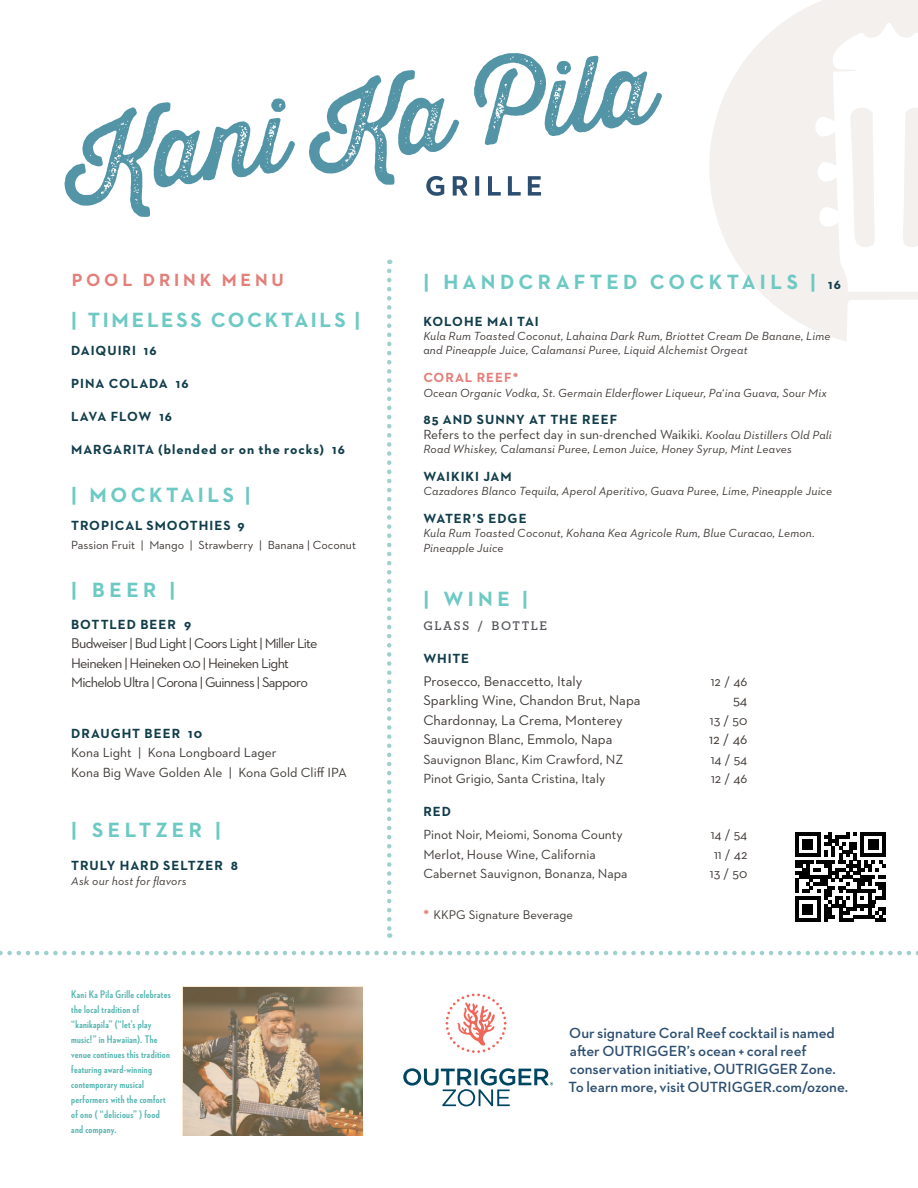
<style>
.page{position:relative;width:918px;height:1188px;background:#fff}
.page>*{position:absolute;margin:0;border:0;box-sizing:border-box;transform-origin:0 0}
.t1{font:700 21px "Neutraface 2 Text";letter-spacing:.19em;color:#6dc9c4}
.t2{font:700 21px "Neutraface 2 Text";letter-spacing:.13em;color:#6dc9c4}
.t3{font:700 21px "Neutraface 2 Text";letter-spacing:.165em;color:#6dc9c4}
.t4{font:700 18px "Neutraface 2 Text";letter-spacing:.21em;color:#e47e79}
.t5{font:600 15px/18px "Neutraface 2 Text";color:#2c4e70}
.t6{font:14.25px "Neutraface 2 Text";letter-spacing:-.015em;color:#3e3835}
.t7{font:14.25px/19.5px "Neutraface 2 Text";letter-spacing:-.05em;color:#3e3835}
.t8{font:13.5px/14.4px "Neutraface 2 Text";color:#3e3835}
.t9{font:700 13.5px "Neutraface 2 Text";letter-spacing:.065em;color:#113d4a}
.t10{font:700 13.5px "Neutraface 2 Text";letter-spacing:.035em;color:#113d4a}
.t11{font:700 13.5px "Neutraface 2 Text";letter-spacing:.07em;color:#e47e7a}
.t12{font:12.75px "Neutraface 2 Text";color:#3e3835}
.t13{font:600 12.75px "Neutraface Slab Text";letter-spacing:.115em;color:#54555a}
.t14{font:italic 12px/14.4px "Neutraface 2 Text";letter-spacing:.015em;color:#3e3835}
.t15{font:12px "Neutraface 2 Text";color:#3e3835}
.t16{font:700 11.25px/15px "Neutraface 2 Condensed";letter-spacing:.025em;color:#5bb7b3}
.s1{font-size:13.5px;color:#113d4a}
.s2{font-weight:700;color:#113d4a}
.s3{font-style:italic;font-size:12px}
.s4{font-weight:700;font-size:13.5px;color:#e47e79}
</style>
<div class="page">
<svg style="left:387px;top:271px;width:5px;height:667px"></svg>
<svg style="left:709px;top:0;width:209px;height:341px;fill:#f3f0ee"></svg>
<svg style="left:64px;top:53px;width:598px;height:164px"></svg>
<svg style="left:795px;top:832px;width:91px;height:90px"></svg>
<hr style="left:795px;top:918px;width:25px;height:4px;background:#000">
<div style="left:802px;top:904px;width:11px;height:11px;background:#000"></div>
<svg style="left:0;top:951px;width:918px;height:4px"></svg>
<svg style="left:183px;top:986px;width:180px;height:150px;background:#a48d71"></svg>
<svg style="left:446px;top:994px;width:61px;height:59px"></svg>
<svg style="left:403px;top:1068px;width:150px;height:38px"></svg>
<p class="t4" style="left:72px;top:269px;width:214px">POOL DRINK MENU</p>
<p class="t2" style="left:71px;top:306px;width:290px">| TIMELESS COCKTAILS |</p>
<p class="t9" style="left:71px;top:342px;width:87px">DAIQUIRI 16</p>
<p class="t9" style="left:71px;top:375px;width:119px">PINA COLADA 16</p>
<p class="t10" style="left:71px;top:408px;width:102px">LAVA FLOW 16</p>
<p class="t9" style="left:71px;top:441px;width:275px">MARGARITA (blended or on the rocks) 16</p>
<p class="t3" style="left:71px;top:481px;width:181px">| MOCKTAILS |</p>
<p class="t9" style="left:71px;top:516px;width:175px">TROPICAL SMOOTHIES 9</p>
<p class="t15" style="left:71px;top:537px;width:286px">Passion Fruit | Mango | Strawberry | Banana | Coconut</p>
<p class="t1" style="left:71px;top:576px;width:106px">| BEER |</p>
<p class="t9" style="left:71px;top:616px;width:122px">BOTTLED BEER 9</p>
<p class="t7" style="left:71px;top:634px;width:248px">Budweiser | Bud Light | Coors Light | Miller Lite<br>Heineken | Heineken 0.0 | Heineken Light<br>Michelob Ultra | Corona | Guinness | Sapporo</p>
<p class="t9" style="left:71px;top:724px;width:133px">DRAUGHT BEER 10</p>
<p class="t8" style="left:71px;top:743px;width:277px;line-height:19.5px">Kona Light | Kona Longboard Lager<br>Kona Big Wave Golden Ale | Kona Gold Cliff IPA</p>
<p class="t1" style="left:71px;top:817px;width:151px">| SELTZER |</p>
<p class="t9" style="left:71px;top:857px;width:168px">TRULY HARD SELTZER 8</p>
<p class="t14" style="left:71px;top:873px;width:117px">Ask our host for flavors</p>
<p class="t16" style="left:71px;top:987px;width:101px">Kani Ka Pila Grille celebrates the local tradition of “kanikapila” (“let’s play music!” in Hawaiian). The venue continues this tradition featuring award-winning contemporary musical performers with the comfort of ono ( “delicious” ) food and company.</p>
<p class="t1" style="left:423px;top:268px;width:419px">| HANDCRAFTED COCKTAILS | <span class="s1">16</span></p>
<p class="t9" style="left:423px;top:312px;width:117px">KOLOHE MAI TAI</p>
<p class="t14" style="left:423px;top:329px;width:409px">Kula Rum Toasted Coconut, Lahaina Dark Rum, Briottet Cream De Banane, Lime and Pineapple Juice, Calamansi Puree, Liquid Alchemist Orgeat</p>
<p class="t11" style="left:423px;top:369px;width:97px">CORAL REEF*</p>
<p class="t14" style="left:423px;top:385px;width:405px">Ocean Organic Vodka, St. Germain Elderflower Liqueur, Pa‘ina Guava, Sour Mix</p>
<p class="t8" style="left:423px;top:412px;width:410px"><span class="s2">85 AND SUNNY AT THE REEF<br></span>Refers to the perfect day in sun-drenched Waikiki. <span class="s3">Koolau Distillers Old Pali</span></p>
<p class="t14" style="left:423px;top:442px;width:370px">Road Whiskey, Calamansi Puree, Lemon Juice, Honey Syrup, Mint Leaves</p>
<p class="t9" style="left:423px;top:468px;width:90px">WAIKIKI JAM</p>
<p class="t14" style="left:423px;top:484px;width:410px">Cazadores Blanco Tequila, Aperol Aperitivo, Guava Puree, Lime, Pineapple Juice</p>
<p class="t9" style="left:423px;top:510px;width:105px">WATER’S EDGE</p>
<p class="t14" style="left:423px;top:526px;width:393px">Kula Rum Toasted Coconut, Kohana Kea Agricole Rum, Blue Curacao, Lemon.<br>Pineapple Juice</p>
<p class="t1" style="left:423px;top:586px;width:106px">| WINE |</p>
<p class="t13" style="left:423px;top:618px;width:125px">GLASS / BOTTLE</p>
<p class="t9" style="left:423px;top:650px;width:47px">WHITE</p>
<p class="t6" style="left:423px;top:672px;width:160px">Prosecco, Benaccetto, Italy</p>
<p class="t8" style="left:711px;top:674px;width:38px">12 / 46</p>
<p class="t6" style="left:423px;top:692px;width:219px">Sparkling Wine, Chandon Brut, Napa</p>
<p class="t6" style="left:733px;top:692px;width:16px">54</p>
<p class="t6" style="left:423px;top:711px;width:201px">Chardonnay, La Crema, Monterey</p>
<p class="t8" style="left:710px;top:713px;width:39px">13 / 50</p>
<p class="t6" style="left:423px;top:731px;width:191px">Sauvignon Blanc, Emmolo, Napa</p>
<p class="t6" style="left:709px;top:731px;width:40px">12 / 46</p>
<p class="t8" style="left:423px;top:752px;width:201px">Sauvignon Blanc, Kim Crawford, NZ</p>
<p class="t8" style="left:711px;top:752px;width:38px">14 / 54</p>
<p class="t8" style="left:423px;top:771px;width:183px">Pinot Grigio, Santa Cristina, Italy</p>
<p class="t8" style="left:711px;top:771px;width:38px">12 / 46</p>
<p class="t9" style="left:423px;top:803px;width:29px">RED</p>
<p class="t8" style="left:423px;top:827px;width:201px">Pinot Noir, Meiomi, Sonoma County</p>
<p class="t8" style="left:711px;top:827px;width:38px">14 / 54</p>
<p class="t8" style="left:423px;top:847px;width:174px">Merlot, House Wine, California</p>
<p class="t8" style="left:714px;top:847px;width:35px">11 / 42</p>
<p class="t8" style="left:423px;top:866px;width:206px">Cabernet Sauvignon, Bonanza, Napa</p>
<p class="t8" style="left:710px;top:866px;width:39px">13 / 50</p>
<p class="t12" style="left:423px;top:907px;width:151px"><span class="s4">*</span> KKPG Signature Beverage</p>
<p class="t5" style="left:568px;top:1023px;width:281px">Our signature Coral Reef cocktail is named after OUTRIGGER’s ocean + coral reef conservation initiative, OUTRIGGER Zone.<br>To learn more, visit OUTRIGGER.com/ozone.</p>
</div>
